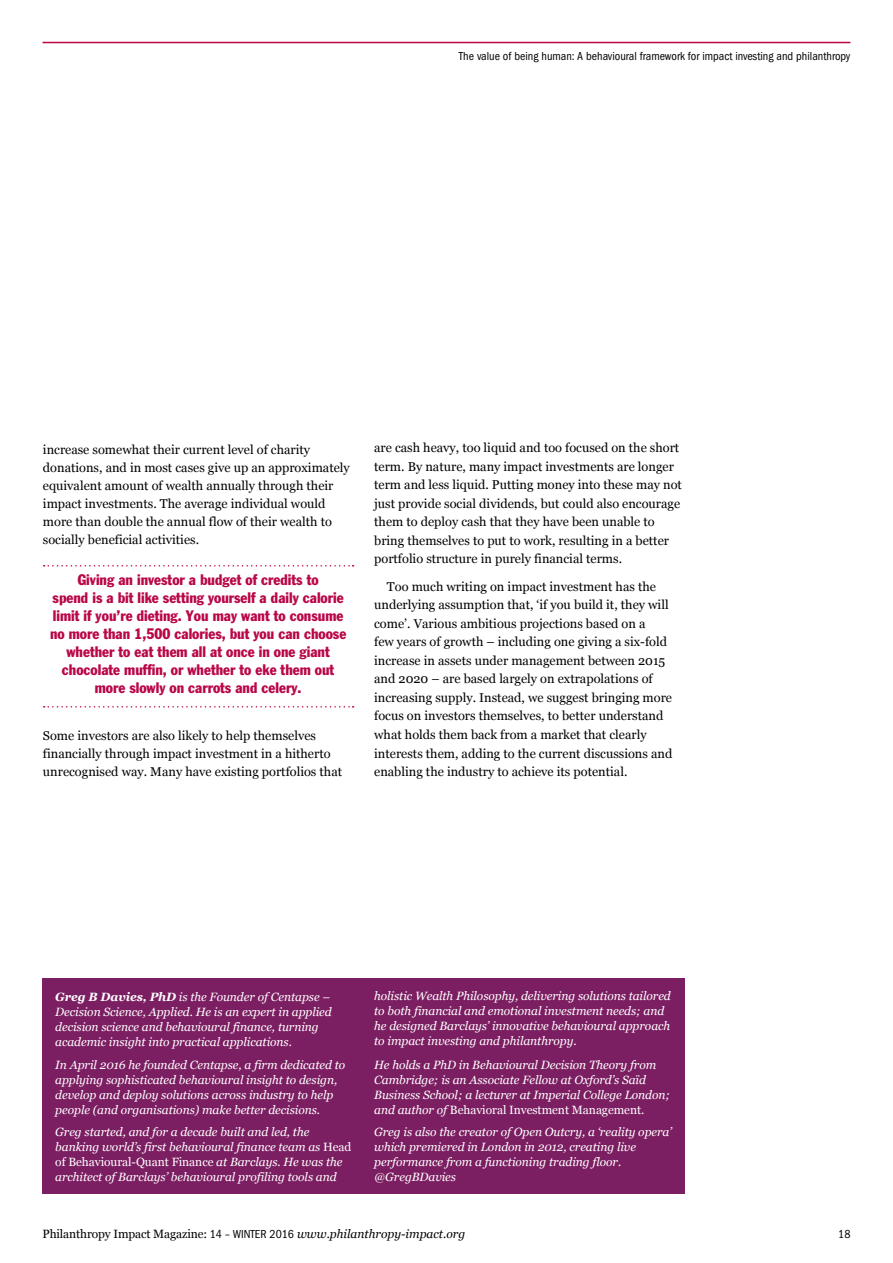
<style>
.page{position:relative;width:893px;height:1263px;background:#fff}
.page>*{position:absolute;margin:0;border:0;box-sizing:border-box;transform-origin:0 0}
.t1{font:condensed 15px/18px "Franklin Gothic";color:#b90748;text-align:center}
.t2{font:12.75px/18.6px "Georgia";color:#000}
.t3{font:italic 12px/15px "Georgia";letter-spacing:-.005em;color:#fff}
.t4{font:condensed 12px "ITC Franklin Gothic Std";color:#000}
.t5{font:12px "Georgia";letter-spacing:-.01em;color:#000}
.s1{font-weight:700}
.s2{font-style:normal}
.s3{font-family:"ITC Franklin Gothic Std";font-stretch:condensed}
.s4{font-style:italic}
</style>
<div class="page">
<hr style="left:43px;top:42px;width:807px;height:1px;background:#b90748">
<svg style="left:44px;top:565px;width:310px;height:1px"></svg>
<svg style="left:44px;top:706px;width:310px;height:1px"></svg>
<div style="left:43px;top:978px;width:642px;height:216px;background:#7c1e62"></div>
<p class="t4" style="left:459px;top:49px;width:393px">The value of being human: A behavioural framework for impact investing and philanthropy</p>
<p class="t2" style="left:43px;top:441px;width:308px;line-height:18px">increase somewhat their current level of charity donations, and in most cases give up an approximately equivalent amount of wealth annually through their impact investments. The average individual would more than double the annual flow of their wealth to socially beneficial activities.</p>
<p class="t1" style="left:50px;top:570px;width:298px">Giving an investor a budget of credits to<br>spend is a bit like setting yourself a daily calorie limit if you’re dieting. You may want to consume no more than 1,500 calories, but you can choose whether to eat them all at once in one giant chocolate muffin, or whether to eke them out more slowly on carrots and celery.</p>
<p class="t2" style="left:43px;top:727px;width:301px;line-height:18px">Some investors are also likely to help themselves financially through impact investment in a hitherto unrecognised way. Many have existing portfolios that</p>
<p class="t2" style="left:374px;top:439px;width:309px">are cash heavy, too liquid and too focused on the short term. By nature, many impact investments are longer term and less liquid. Putting money into these may not just provide social dividends, but could also encourage them to deploy cash that they have been unable to bring themselves to put to work, resulting in a better portfolio structure in purely financial terms.</p>
<p class="t2" style="left:374px;top:577px;width:300px;text-indent:13px">Too much writing on impact investment has the underlying assumption that, ‘if you build it, they will come’. Various ambitious projections based on a<br>few years of growth – including one giving a six-fold increase in assets under management between 2015 and 2020 – are based largely on extrapolations of increasing supply. Instead, we suggest bringing more focus on investors themselves, to better understand what holds them back from a market that clearly interests them, adding to the current discussions and enabling the industry to achieve its potential.</p>
<p class="t3" style="left:55px;top:989px;width:278px"><span class="s1">Greg B Davies, PhD</span> is the Founder of Centapse – Decision Science, Applied. He is an expert in applied decision science and behavioural finance, turning academic insight into practical applications.</p>
<p class="t3" style="left:55px;top:1057px;width:292px">In April 2016 he founded Centapse, a firm dedicated to applying sophisticated behavioural insight to design, develop and deploy solutions across industry to help people (and organisations) make better decisions.</p>
<p class="t3" style="left:55px;top:1124px;width:298px">Greg started, and for a decade built and led, the banking world’s first behavioural finance team as <span class="s2">Head of Behavioural-Quant Finance</span> at Barclays. He was the architect of Barclays’ behavioural profiling tools and</p>
<p class="t3" style="left:374px;top:988px;width:298px">holistic Wealth Philosophy, delivering solutions tailored to both financial and emotional investment needs; and he designed Barclays’ innovative behavioural approach to impact investing and philanthropy.</p>
<p class="t3" style="left:374px;top:1057px;width:297px">He holds a PhD in Behavioural Decision Theory from Cambridge; is an Associate Fellow at Oxford’s Saïd Business School; a lecturer at Imperial College London; and author of <span class="s2">Behavioral Investment Management.</span></p>
<p class="t3" style="left:374px;top:1124px;width:299px">Greg is also the creator of Open Outcry, a ‘reality opera’ which premiered in London in 2012, creating live performance from a functioning trading floor. @GregBDavies</p>
<p class="t5" style="left:43px;top:1227px;width:424px">Philanthropy Impact Magazine: <span class="s3">14 – WINTER 2016</span> <span class="s4">www.philanthropy-impact.org</span></p>
<p class="t4" style="left:838px;top:1227px;width:14px">18</p>
</div>
